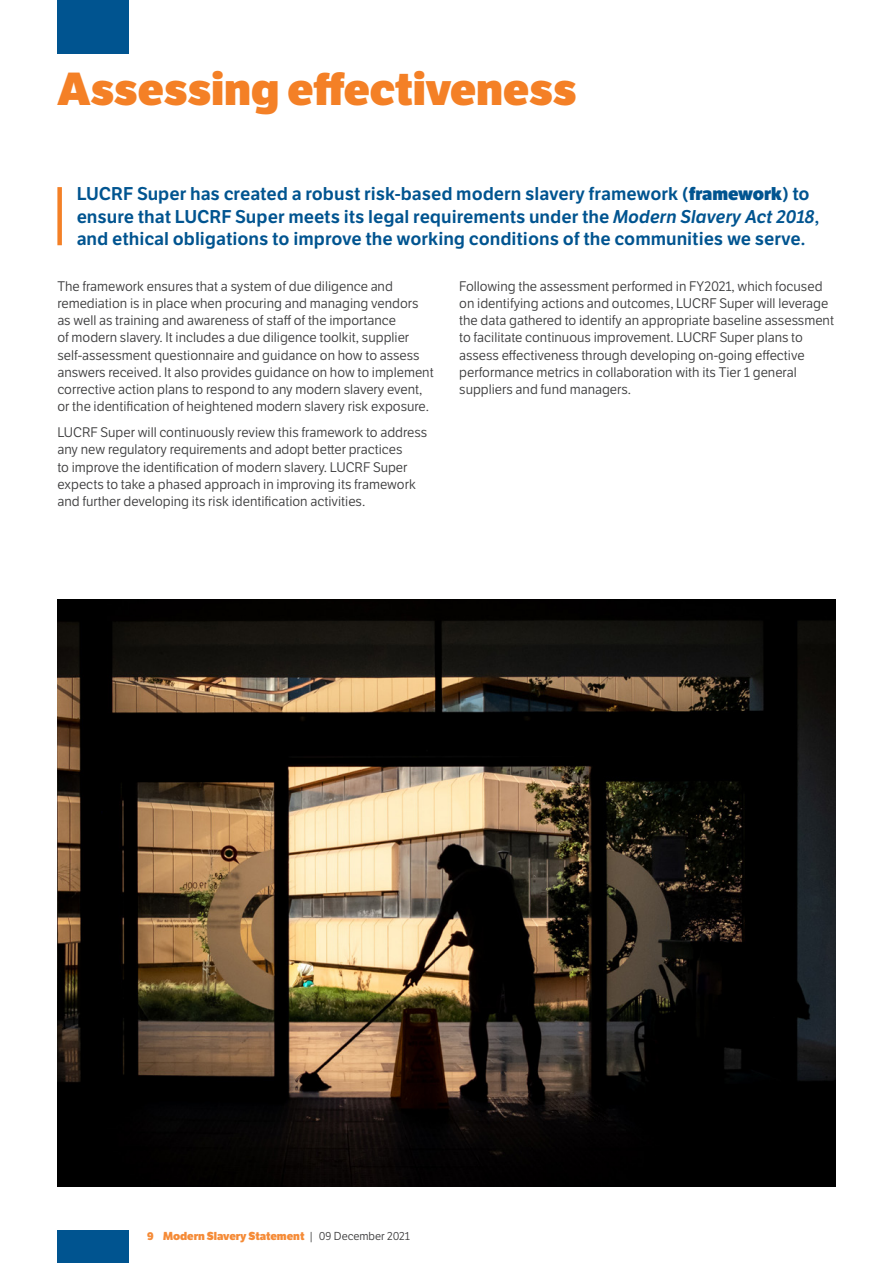
<style>
.page{position:relative;width:893px;height:1263px;background:#fff}
.page>*{position:absolute;margin:0;border:0;box-sizing:border-box;transform-origin:0 0}
._2020__Page_Heading{font:800 45px "LFT Etica";color:#f48026}
._2020__Intro_Para_wi{font:18px/22.5px "LFT Etica SB";color:#005490}
._2020__Body_Copy_9_1{font:13.5px/17.2px "LFT Etica";color:#3e3e3f}
.t1{font:800 11.25px "LFT Etica";color:#f58b37}
.s1{font-family:"LFT Etica";font-weight:800}
.s2{font-style:italic}
.s3{font-weight:400;color:#3e3e3f}
</style>
<div class="page">
<div style="left:57px;top:0;width:72px;height:54px;background:#005490"></div>
<div style="left:57px;top:1230px;width:72px;height:33px;background:#005490"></div>
<div style="left:57px;top:187px;width:5px;height:58px;background:#f48026"></div>
<img style="left:57px;top:600px;width:779px;height:586px">
<p class="_2020__Page_Heading" style="left:57px;top:61px;width:521px">Assessing effectiveness</p>
<p class="_2020__Intro_Para_wi" style="left:77px;top:183px;width:744px">LUCRF Super has created a robust risk-based modern slavery framework (<span class="s1">framework</span>) to ensure that LUCRF Super meets its legal requirements under the <span class="s2">Modern Slavery Act 2018</span>, and ethical obligations to improve the working conditions of the communities we serve.</p>
<p class="_2020__Body_Copy_9_1" style="left:57px;top:277px;width:378px">The framework ensures that a system of due diligence and remediation is in place when procuring and managing vendors as well as training and awareness of staff of the importance<br>of modern slavery. It includes a due diligence toolkit, supplier self-assessment questionnaire and guidance on how to assess answers received. It also provides guidance on how to implement corrective action plans to respond to any modern slavery event, or the identification of heightened modern slavery risk exposure.</p>
<p class="_2020__Body_Copy_9_1" style="left:57px;top:424px;width:371px">LUCRF Super will continuously review this framework to address any new regulatory requirements and adopt better practices<br>to improve the identification of modern slavery. LUCRF Super expects to take a phased approach in improving its framework and further developing its risk identification activities.</p>
<p class="_2020__Body_Copy_9_1" style="left:459px;top:277px;width:376px">Following the assessment performed in FY2021, which focused on identifying actions and outcomes, LUCRF Super will leverage the data gathered to identify an appropriate baseline assessment to facilitate continuous improvement. LUCRF Super plans to assess effectiveness through developing on-going effective performance metrics in collaboration with its Tier 1 general suppliers and fund managers.</p>
<p class="t1" style="left:147px;top:1229px;width:264px">9 Modern Slavery Statement <span class="s3">| 09 December 2021</span></p>
</div>
